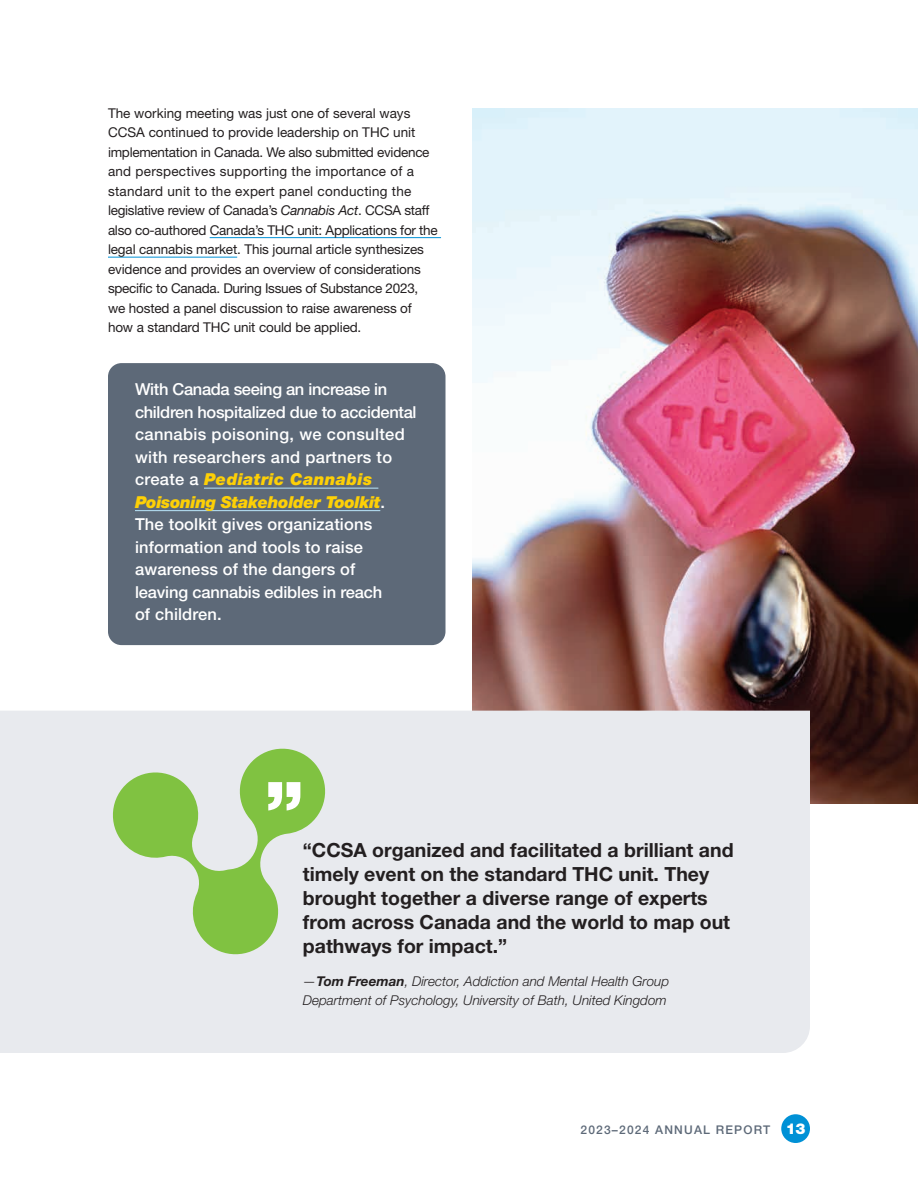
<style>
.page{position:relative;width:918px;height:1188px;background:#fff}
.page>*{position:absolute;margin:0;border:0;box-sizing:border-box;transform-origin:0 0}
.body_text{font:900 75px "Helvetica Neue LT Std";color:#fff}
.body_Quote{font:700 19.5px/24px "Helvetica Neue LT Std";color:#231f20}
.body_callout_box{font:500 16.5px/22.5px "Helvetica Neue LT Std";letter-spacing:.01em;color:#fff}
.body_text-2{font:13.5px/19.5px "Helvetica Neue LT Std";letter-spacing:-.01em;color:#231f20}
.body_quote_by{font:italic 300 13.5px "Helvetica Neue LT Std";color:#231f20}
.t1{font:500 12px "Helvetica Neue LT Std";letter-spacing:.1em;color:#5d6978}
.s1{font-style:italic}
.s2{font-weight:900;font-style:italic;color:#fed006}
.s3{font-weight:700}
.s4{font-weight:900;font-size:15px;color:#fff}
</style>
<div class="page">
<div style="left:781px;top:1114px;width:29px;height:29px;background:#0091d6;border-radius:50%"></div>
<img style="left:472px;top:108px;width:446px;height:696px">
<hr style="left:210px;top:237px;width:231px;height:1px;background:#0091d6">
<hr style="left:108px;top:257px;width:129px;height:1px;background:#0091d6">
<div style="left:108px;top:363px;width:338px;height:282px;background:#5d6978;border-radius:14px"></div>
<hr style="left:204px;top:488px;width:174px;height:1px;background:#b9e5fa">
<hr style="left:135px;top:510px;width:245px;height:1px;background:#b9e5fa">
<div style="left:0;top:711px;width:810px;height:342px;background:#e8eaee"></div>
<svg style="left:108px;top:743px;width:221px;height:216px;fill:#e8eaee"></svg>
<p class="body_text-2" style="left:108px;top:103px;width:331px">The working meeting was just one of several ways CCSA continued to provide leadership on THC unit implementation in Canada. We also submitted evidence and perspectives supporting the importance of a standard unit to the expert panel conducting the legislative review of Canada’s <span class="s1">Cannabis Act</span>. CCSA staff also co-authored Canada’s THC unit: Applications for the legal cannabis market. This journal article synthesizes evidence and provides an overview of considerations specific to Canada. During Issues of Substance 2023, we hosted a panel discussion to raise awareness of how a standard THC unit could be applied.</p>
<p class="body_callout_box" style="left:135px;top:378px;width:283px">With Canada seeing an increase in children hospitalized due to accidental cannabis poisoning, we consulted with researchers and partners to create a <span class="s2">Pediatric Cannabis<br>Poisoning Stakeholder Toolkit</span>.<br>The toolkit gives organizations information and tools to raise awareness of the dangers of<br>leaving cannabis edibles in reach<br>of children.</p>
<p class="body_text" style="left:265px;top:764px;width:40px">”</p>
<p class="body_Quote" style="left:303px;top:838px;width:432px">“CCSA organized and facilitated a brilliant and timely event on the standard THC unit. They brought together a diverse range of experts from across Canada and the world to map out pathways for impact.”</p>
<p class="body_quote_by" style="left:303px;top:973px;width:368px">—<span class="s3">Tom Freeman</span>, Director, Addiction and Mental Health Group</p>
<p class="body_quote_by" style="left:303px;top:993px;width:365px">Department of Psychology, University of Bath, United Kingdom</p>
<p class="t1" style="left:580px;top:1122px;width:226px">2023–2024 ANNUAL REPORT <span class="s4">13</span></p>
</div>
